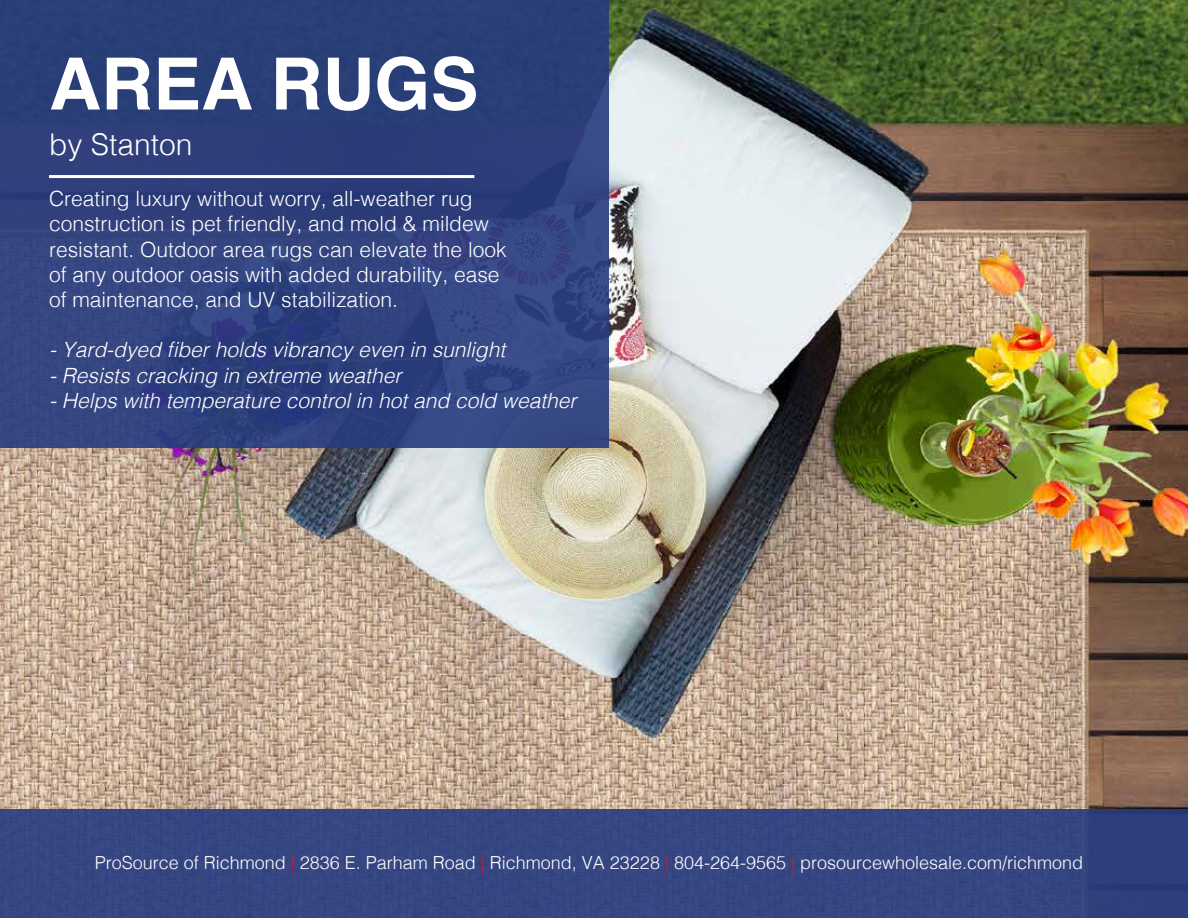
<style>
.page{position:relative;width:1188px;height:918px;background:#fff}
.page>*{position:absolute;margin:0;border:0;box-sizing:border-box;transform-origin:0 0}
.t1{font:700 72px "Helvetica";color:#fff}
.t2{font:300 30px "Helvetica";color:#fff}
.t3{font:300 21px/25.2px "Helvetica";color:#fff}
.t4{font:italic 300 21px "Helvetica";color:#fff}
.t5{font:300 18px "Helvetica";color:#fff}
.s1{color:#ba2031}
</style>
<div class="page">
<img style="left:0;top:0;width:1188px;height:809px">
<svg style="left:0;top:0;width:608px;height:448px;background:#2e417c"></svg>
<hr style="left:49px;top:175px;width:425px;height:3px;background:#fff">
<div style="left:0;top:809px;width:1188px;height:109px;background:#364682"></div>
<h1 class="t1" style="left:49px;top:40px;width:431px">AREA RUGS</h1>
<h2 class="t2" style="left:49px;top:119px;width:145px">by Stanton</h2>
<p class="t3" style="left:49px;top:185px;width:459px">Creating luxury without worry, all-weather rug construction is pet friendly, and mold &amp; mildew resistant. Outdoor area rugs can elevate the look of any outdoor oasis with added durability, ease of maintenance, and UV stabilization.</p>
<p class="t4" style="left:49px;top:332px;width:458px">- Yard-dyed fiber holds vibrancy even in sunlight</p>
<p class="t4" style="left:49px;top:357px;width:354px">- Resists cracking in extreme weather</p>
<p class="t4" style="left:49px;top:382px;width:529px">- Helps with temperature control in hot and cold weather</p>
<p class="t5" style="left:95px;top:848px;width:990px">ProSource of Richmond <span class="s1">|</span> 2836 E. Parham Road <span class="s1">|</span> Richmond, VA 23228 <span class="s1">|</span> 804-264-9565 <span class="s1">|</span> prosourcewholesale.com/richmond</p>
</div>
